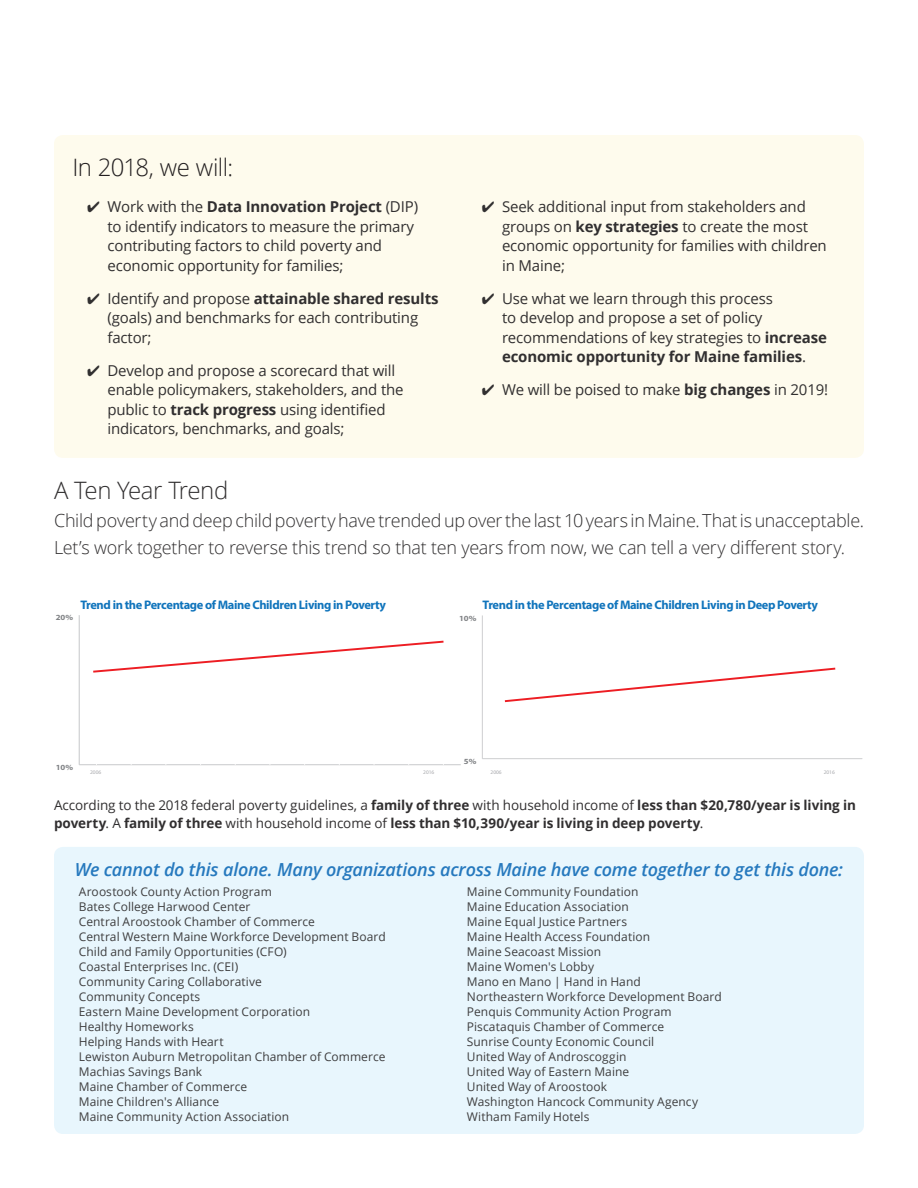
<style>
.page{position:relative;width:918px;height:1188px;background:#fff}
.page>*{position:absolute;margin:0;border:0;box-sizing:border-box;transform-origin:0 0}
.t1{font:300 24px "Open Sans";letter-spacing:-.02em;color:#231f20}
.t2{font:300 24px "Open Sans";letter-spacing:-.02em;color:#312f30}
.t3{font:300 18px/27px "Open Sans";letter-spacing:-.015em;color:#312f30}
.t4{font:italic 600 18px "Open Sans";letter-spacing:-.01em;color:#2679be}
.t5{font:15px/19.5px "Open Sans";letter-spacing:-.01em;color:#312f30}
.t6{font:700 13.5px/18px "Open Sans";letter-spacing:-.005em;color:#312f30}
.t7{font:700 12.45px "Myriad Pro";letter-spacing:-.03em;color:#1074bc}
.t8{font:12px/15px "Open Sans";letter-spacing:.005em;color:#3e3e3f}
.t9{font:700 7.8px "Myriad Pro";color:#808285;scale:1.11 1}
.t10{font:5.4px "Myriad Pro";color:#a8a9ad}
.s1{font-weight:700}
.s2{font-weight:400}
</style>
<div class="page">
<div style="left:54px;top:847px;width:810px;height:287px;background:#e8f6fd;border-radius:9px"></div>
<div style="left:54px;top:135px;width:810px;height:323px;background:#fefbed;border-radius:9px"></div>
<hr style="left:79px;top:765px;width:382px;height:1px;background:#d1d2d4">
<hr style="left:79px;top:615px;width:1px;height:150px;background:#d1d2d4">
<svg style="left:93px;top:640px;width:351px;height:33px"></svg>
<hr style="left:482px;top:758px;width:380px;height:1px;background:#d1d2d4">
<hr style="left:482px;top:616px;width:1px;height:143px;background:#d1d2d4">
<svg style="left:504px;top:667px;width:332px;height:36px"></svg>
<h1 class="t1" style="left:72px;top:151px;width:162px">In 2018, we will:</h1>
<p class="t5" style="left:107px;top:197px;width:312px;text-indent:-20px">✔ Work with the <span class="s1">Data Innovation Project</span> (DIP) to identify indicators to measure the primary contributing factors to child poverty and economic opportunity for families;</p>
<p class="t5" style="left:107px;top:288px;width:333px;text-indent:-20px">✔ Identify and propose <span class="s1">attainable shared results </span>(goals) and benchmarks for each contributing factor;</p>
<p class="t5" style="left:107px;top:360px;width:298px;text-indent:-20px">✔ Develop and propose a scorecard that will enable policymakers, stakeholders, and the public to <span class="s1">track progress</span> using identified indicators, benchmarks, and goals;</p>
<p class="t5" style="left:502px;top:197px;width:326px;text-indent:-20px">✔ Seek additional input from stakeholders and groups on <span class="s1">key strategies</span> to create the most economic opportunity for families with children in Maine;</p>
<p class="t5" style="left:502px;top:288px;width:326px;text-indent:-20px">✔ Use what we learn through this process<br>to develop and propose a set of policy recommendations of key strategies to <span class="s1">increase economic opportunity for Maine families</span>.</p>
<p class="t5" style="left:482px;top:380px;width:348px">✔ We will be poised to make <span class="s1">big changes</span> in 2019!</p>
<h1 class="t2" style="left:54px;top:474px;width:176px">A Ten Year Trend</h1>
<h2 class="t3" style="left:54px;top:506px;width:812px">Child poverty and deep child poverty have trended up over the last 10 years in Maine. That is unacceptable.<br>Let’s work together to reverse this trend so that ten years from now, we can tell a very different story.</h2>
<p class="t7" style="left:80px;top:596px;width:307px">Trend in the Percentage of Maine Children Living in Poverty</p>
<p class="t9" style="left:56px;top:613px;width:17px">20%</p>
<p class="t7" style="left:483px;top:596px;width:337px">Trend in the Percentage of Maine Children Living in Deep Poverty</p>
<p class="t9" style="left:459px;top:613px;width:17px">10%</p>
<p class="t9" style="left:56px;top:762px;width:17px">10%</p>
<p class="t10" style="left:90px;top:769px;width:13px">2006</p>
<p class="t10" style="left:423px;top:769px;width:13px">2016</p>
<p class="t9" style="left:464px;top:756px;width:13px">5%</p>
<p class="t10" style="left:491px;top:769px;width:13px">2006</p>
<p class="t10" style="left:824px;top:769px;width:13px">2016</p>
<p class="t6" style="left:54px;top:796px;width:803px"><span class="s2">According to the 2018 federal poverty guidelines, a</span> family of three <span class="s2">with household income of</span> less than $20,780/year is living in poverty<span class="s2">. A</span> family of three <span class="s2">with household income of</span> less than $10,390/year is living in deep poverty<span class="s2">.</span></p>
<h2 class="t4" style="left:75px;top:857px;width:770px">We cannot do this alone. Many organizations across Maine have come together to get this done:</h2>
<p class="t8" style="left:79px;top:884px;width:308px">Aroostook County Action Program<br>Bates College Harwood Center<br>Central Aroostook Chamber of Commerce<br>Central Western Maine Workforce Development Board<br>Child and Family Opportunities (CFO)<br>Coastal Enterprises Inc. (CEI)<br>Community Caring Collaborative<br>Community Concepts<br>Eastern Maine Development Corporation<br>Healthy Homeworks<br>Helping Hands with Heart<br>Lewiston Auburn Metropolitan Chamber of Commerce<br>Machias Savings Bank<br>Maine Chamber of Commerce<br>Maine Children's Alliance<br>Maine Community Action Association</p>
<p class="t8" style="left:467px;top:884px;width:256px">Maine Community Foundation<br>Maine Education Association<br>Maine Equal Justice Partners<br>Maine Health Access Foundation<br>Maine Seacoast Mission<br>Maine Women's Lobby<br>Mano en Mano | Hand in Hand<br>Northeastern Workforce Development Board<br>Penquis Community Action Program<br>Piscataquis Chamber of Commerce<br>Sunrise County Economic Council<br>United Way of Androscoggin<br>United Way of Eastern Maine<br>United Way of Aroostook<br>Washington Hancock Community Agency<br>Witham Family Hotels</p>
</div>
